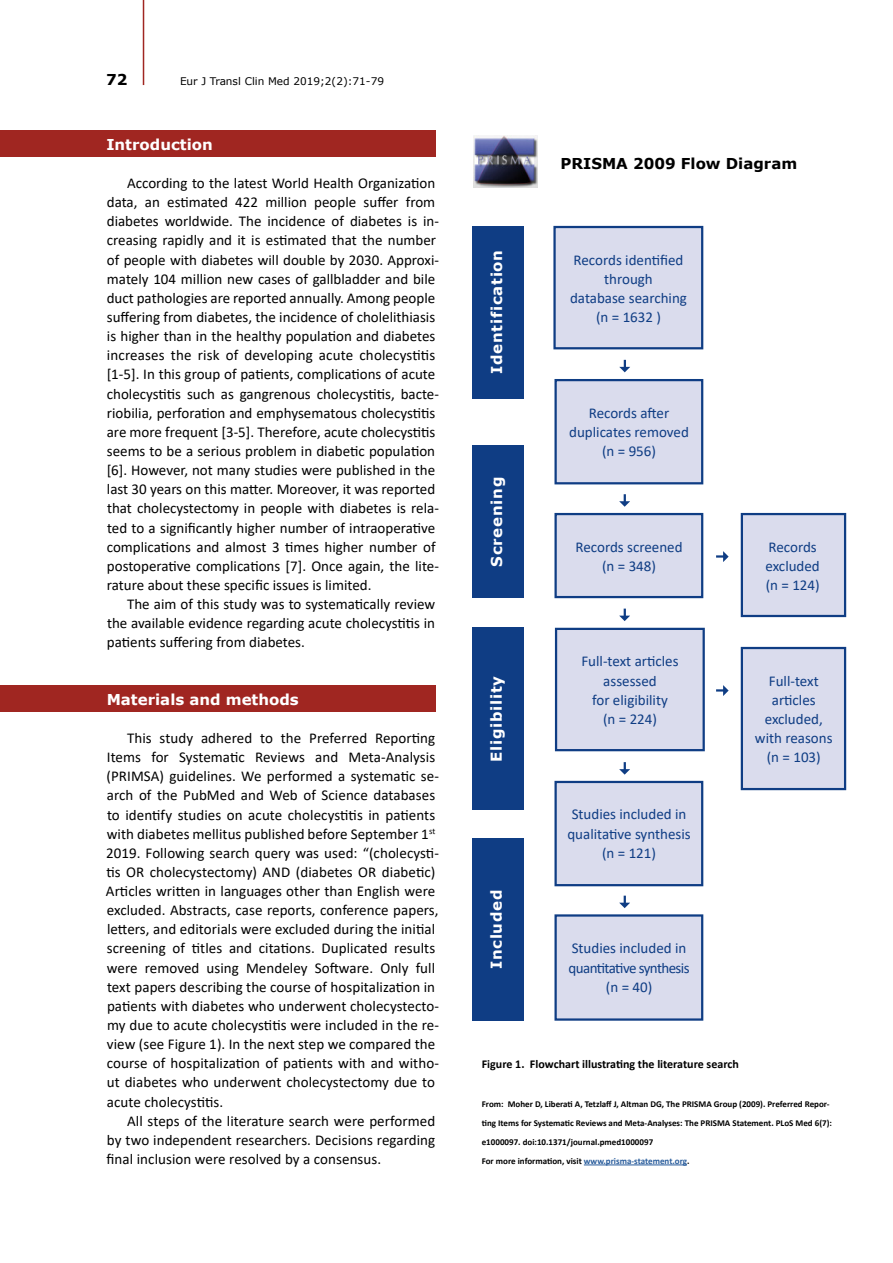
<style>
.page{position:relative;width:893px;height:1263px;background:#fff}
.page>*{position:absolute;margin:0;border:0;box-sizing:border-box;transform-origin:0 0}
.t1{font:15px/19.2px "Calibri";color:#000}
.t2{font:15px/19.2px "Calibri";color:#0f3d84;text-align:center}
.t3{font:15px/19.2px "Calibri";letter-spacing:-.02em;color:#0f3d84;text-align:center}
.t4{font:700 15px "Verdana";letter-spacing:.05em;color:#fff}
.t5{font:700 15px "Verdana";color:#fff}
.t6{font:700 15px "Verdana";color:#000}
.t7{font:700 12px "Calibri";color:#000}
.t8{font:10.5px "Verdana";color:#000}
.t9{font:700 9px/19.2px "Calibri";color:#000}
.s1{color:#275b9b}
</style>
<div class="page">
<hr style="left:143px;top:0;width:1px;height:85px;background:#a02621">
<div style="left:0;top:685px;width:436px;height:27px;background:#a02621"></div>
<div style="left:0;top:131px;width:436px;height:26px;background:#a02621"></div>
<img style="left:473px;top:136px;width:64px;height:52px">
<div style="left:473px;top:226px;width:51px;height:172px;background:#0f3d84"></div>
<div style="left:553px;top:226px;width:150px;height:123px;background:#dadced;border:2px solid #0f3d84"></div>
<div style="left:554px;top:379px;width:149px;height:105px;background:#dadced;border:2px solid #0f3d84"></div>
<div style="left:473px;top:445px;width:51px;height:153px;background:#0f3d84"></div>
<div style="left:554px;top:513px;width:149px;height:85px;background:#dadced;border:2px solid #0f3d84"></div>
<svg style="left:619px;top:360px;width:11px;height:12px"></svg>
<svg style="left:619px;top:494px;width:11px;height:13px"></svg>
<div style="left:472px;top:628px;width:51px;height:182px;background:#0f3d84"></div>
<svg style="left:619px;top:609px;width:11px;height:12px"></svg>
<div style="left:555px;top:628px;width:150px;height:123px;background:#dadced;border:2px solid #0f3d84"></div>
<svg style="left:619px;top:762px;width:11px;height:13px"></svg>
<div style="left:554px;top:781px;width:149px;height:105px;background:#dadced;border:2px solid #0f3d84"></div>
<div style="left:472px;top:838px;width:51px;height:183px;background:#0f3d84"></div>
<svg style="left:619px;top:896px;width:11px;height:12px"></svg>
<div style="left:554px;top:914px;width:149px;height:107px;background:#dadced;border:2px solid #0f3d84"></div>
<svg style="left:716px;top:551px;width:13px;height:11px"></svg>
<div style="left:741px;top:513px;width:105px;height:104px;background:#dadced;border:2px solid #0f3d84"></div>
<svg style="left:716px;top:685px;width:13px;height:11px"></svg>
<div style="left:741px;top:647px;width:105px;height:143px;background:#dadced;border:2px solid #0f3d84"></div>
<hr style="left:584px;top:1164px;width:103px;height:1px;background:#275b9b">
<p class="t6" style="left:106px;top:69px;width:23px">72</p>
<p class="t8" style="left:180px;top:74px;width:206px">Eur J Transl Clin Med 2019;2(2):71-79</p>
<p class="t5" style="left:106px;top:134px;width:108px">Introduction</p>
<p class="t1" style="left:107px;top:173px;width:334px;text-indent:21px">According to the latest World Health Organization data, an estimated 422 million people suffer from diabetes worldwide. The incidence of diabetes is in&shy;creasing rapidly and it is estimated that the number of people with diabetes will double by 2030. Approxi&shy;mately 104 million new cases of gallbladder and bile duct pathologies are reported annually. Among people suffering from diabetes, the incidence of cholelithiasis is higher than in the healthy population and diabetes increases the risk of developing acute cholecystitis [1-5]. In this group of patients, complications of acute cholecystitis such as gangrenous cholecystitis, bacte&shy;riobilia, perforation and emphysematous cholecystitis are more frequent [3-5]. Therefore, acute cholecystitis seems to be a serious problem in diabetic population [6]. However, not many studies were published in the last 30 years on this matter. Moreover, it was reported that cholecystectomy in people with diabetes is rela&shy;ted to a significantly higher number of intraoperative complications and almost 3 times higher number of postoperative complications [7]. Once again, the lite&shy;rature about these specific issues is limited.</p>
<p class="t1" style="left:107px;top:594px;width:330px;text-align:justify;text-indent:20px">The aim of this study was to systematically review the available evidence regarding acute cholecystitis in patients suffering from diabetes.</p>
<p class="t5" style="left:107px;top:689px;width:194px">Materials and methods</p>
<p class="t1" style="left:106px;top:728px;width:335px;text-indent:21px">This study adhered to the Preferred Reporting Items for Systematic Reviews and Meta-Analysis (PRIMSA) guidelines. We performed a systematic se&shy;arch of the PubMed and Web of Science databases to identify studies on acute cholecystitis in patients with diabetes mellitus published before September 1<sup>st </sup>2019. Following search query was used: “(cholecysti&shy;tis OR cholecystectomy) AND (diabetes OR diabetic)<br>Articles written in languages other than English were excluded. Abstracts, case reports, conference papers, letters, and editorials were excluded during the initial screening of titles and citations. Duplicated results were removed using Mendeley Software. Only full text papers describing the course of hospitalization in patients with diabetes who underwent cholecystecto&shy;my due to acute cholecystitis were included in the re&shy;view (see Figure 1). In the next step we compared the course of hospitalization of patients with and witho&shy;ut diabetes who underwent cholecystectomy due to acute cholecystitis.</p>
<p class="t1" style="left:107px;top:1111px;width:330px;text-align:justify;text-indent:21px">All steps of the literature search were performed by two independent researchers. Decisions regarding final inclusion were resolved by a consensus.</p>
<p class="t6" style="left:560px;top:153px;width:238px">PRISMA 2009 Flow Diagram</p>
<p class="t4" style="left:486px;top:374px;width:126px;rotate:-90deg">Identification</p>
<p class="t2" style="left:570px;top:250px;width:118px">Records identified through<br>database searching (n = 1632 )</p>
<p class="t2" style="left:569px;top:403px;width:121px">Records after duplicates removed (n = 956)</p>
<p class="t4" style="left:486px;top:567px;width:91px;rotate:-90deg">Screening</p>
<p class="t2" style="left:576px;top:537px;width:109px">Records screened (n = 348)</p>
<p class="t4" style="left:486px;top:762px;width:88px;rotate:-90deg">Eligibility</p>
<p class="t4" style="left:486px;top:969px;width:81px;rotate:-90deg">Included</p>
<p class="t2" style="left:581px;top:651px;width:99px">Full-text articles assessed<br>for eligibility<br>(n = 224)</p>
<p class="t2" style="left:567px;top:804px;width:125px">Studies included in qualitative synthesis (n = 121)</p>
<p class="t3" style="left:568px;top:938px;width:123px">Studies included in quantitative synthesis (n = 40)</p>
<p class="t2" style="left:766px;top:537px;width:56px;text-align:left">Records excluded (n = 124)</p>
<p class="t2" style="left:755px;top:670px;width:79px">Full-text articles excluded, with reasons (n = 103)</p>
<p class="t7" style="left:482px;top:1056px;width:259px">Figure 1. Flowchart illustrating the literature search</p>
<p class="t9" style="left:482px;top:1094px;width:352px">From: Moher D, Liberati A, Tetzlaff J, Altman DG, The PRISMA Group (2009). Preferred Repor&shy;ting Items for Systematic Reviews and Meta-Analyses: The PRISMA Statement. PLoS Med 6(7): e1000097. doi:10.1371/journal.pmed1000097<br>For more information, visit <span class="s1">www.prisma-statement.org</span>.</p>
</div>
